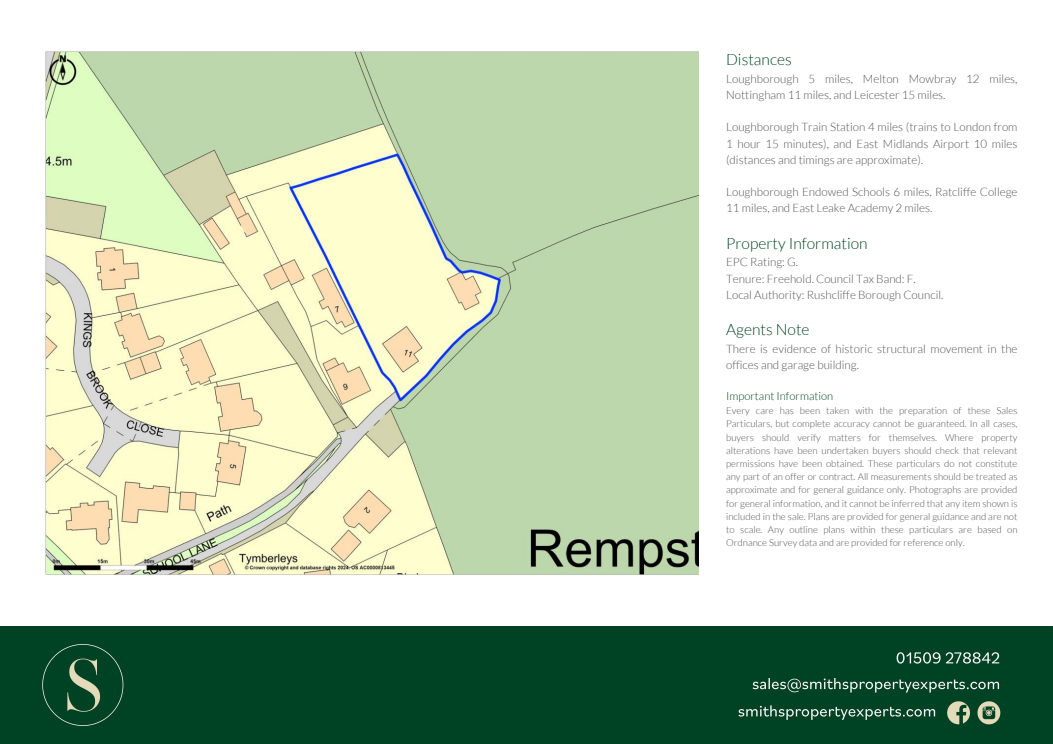
<style>
.page{position:relative;width:1053px;height:744px;background:#fff}
.page>*{position:absolute;margin:0;border:0;box-sizing:border-box;transform-origin:0 0}
.t1{font:300 15.6px "Lato";color:#004324}
.t2{font:300 11.6px/16.2px "Lato";color:#545454}
.t3{font:300 11.2px "Lato";color:#004324}
.t4{font:300 9.6px/13.2px "Lato";color:#545454;text-align:justify}
</style>
<div class="page">
<div style="left:0;top:626px;width:1052px;height:118px;background:#004324"></div>
<img style="left:44px;top:51px;width:654px;height:524px">
<h1 class="t1" style="left:725px;top:50px;width:67px">Distances</h1>
<p class="t2" style="left:725px;top:70px;width:293px">Loughborough 5 miles, Melton Mowbray 12 miles,<br>Nottingham 11 miles, and Leicester 15 miles.</p>
<p class="t2" style="left:725px;top:119px;width:293px;text-align:justify">Loughborough Train Station 4 miles (trains to London from 1 hour 15 minutes), and East Midlands Airport 10 miles (distances and timings are approximate).</p>
<p class="t2" style="left:725px;top:184px;width:293px">Loughborough Endowed Schools 6 miles, Ratcliffe College<br>11 miles, and East Leake Academy 2 miles.</p>
<h1 class="t1" style="left:725px;top:234px;width:143px">Property Information</h1>
<p class="t2" style="left:725px;top:254px;width:219px">EPC Rating: G.<br>Tenure: Freehold. Council Tax Band: F.<br>Local Authority: Rushcliffe Borough Council.</p>
<h1 class="t1" style="left:725px;top:320px;width:85px">Agents Note</h1>
<p class="t2" style="left:725px;top:340px;width:293px">There is evidence of historic structural movement in the offices and garage building.</p>
<p class="t3" style="left:725px;top:389px;width:109px">Important Information</p>
<p class="t4" style="left:725px;top:404px;width:293px">Every care has been taken with the preparation of these Sales Particulars, but complete accuracy cannot be guaranteed. In all cases, buyers should verify matters for themselves. Where property alterations have been undertaken buyers should check that relevant permissions have been obtained. These particulars do not constitute any part of an offer or contract. All measurements should be treated as approximate and for general guidance only. Photographs are provided for general information, and it cannot be inferred that any item shown is included in the sale. Plans are provided for general guidance and are not to scale. Any outline plans within these particulars are based on Ordnance Survey data and are provided for reference only.</p>
</div>
